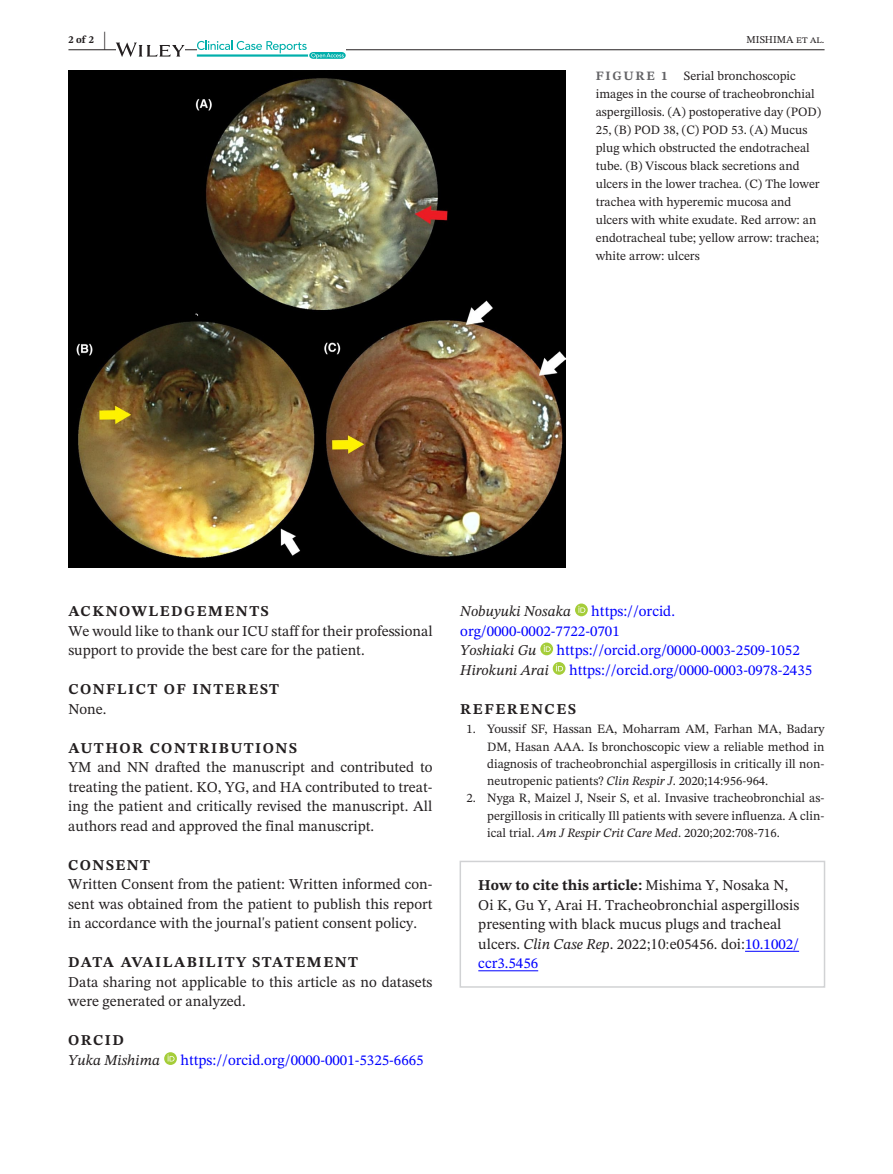
<style>
.page{position:relative;width:893px;height:1174px;background:#fff}
.page>*{position:absolute;margin:0;border:0;box-sizing:border-box;transform-origin:0 0}
.t1{font:15px/19.5px "STIX Two Text";color:#231f20}
.t2{font:15px/19.5px "STIX Two Text";color:#00f}
.t3{font:700 15px "STIX Two Text";letter-spacing:.1em;color:#231f20}
.t4{font:italic 15px "STIX Two Text";color:#231f20}
.t5{font:12.75px/18px "STIX Two Text";color:#231f20;text-align:justify}
.t6{font:700 12.75px "STIX Two Text";letter-spacing:.14em;color:#636366}
.t7{font:10.5px "STIX Two Text";color:#231f20}
.t8{font:700 10.5px "STIX Two Text";color:#231f20}
.s1{font-size:21px}
.s2{font-style:italic}
.s3{font-weight:700}
.s4{font-family:"STIX"}
.s5{color:#00f}
</style>
<div class="page">
<hr style="left:68px;top:49px;width:756px;height:1px;background:#231f20">
<svg style="left:116px;top:43px;width:69px;height:14px"></svg>
<svg style="left:197px;top:41px;width:149px;height:18px"></svg>
<svg style="left:164px;top:1052px;width:13px;height:13px"></svg>
<svg style="left:168px;top:1054px;width:6px;height:7px"></svg>
<div style="left:460px;top:860px;width:365px;height:127px;border:2px solid #d1d2d4"></div>
<hr style="left:745px;top:951px;width:54px;height:1px;background:#00f">
<hr style="left:478px;top:970px;width:60px;height:1px;background:#00f">
<svg style="left:575px;top:603px;width:13px;height:13px"></svg>
<svg style="left:578px;top:606px;width:7px;height:7px"></svg>
<svg style="left:540px;top:642px;width:13px;height:13px"></svg>
<svg style="left:544px;top:645px;width:7px;height:7px"></svg>
<svg style="left:553px;top:662px;width:12px;height:13px"></svg>
<svg style="left:556px;top:664px;width:7px;height:7px"></svg>
<img style="left:68px;top:70px;width:498px;height:498px">
<p class="t8" style="left:68px;top:32px;width:39px">2 of 2 <span class="s1">|</span></p>
<p class="t7" style="left:746px;top:32px;width:79px">MISHIMA et al.</p>
<p class="t5" style="left:596px;top:66px;width:227px;text-align:left;text-indent:88px">Serial bronchoscopic images in the course of tracheobronchial aspergillosis. (A) postoperative day (POD)<br>25, (B) POD 38, (C) POD 53. (A) Mucus plug which obstructed the endotracheal tube. (B) Viscous black secretions and ulcers in the lower trachea. (C) The lower trachea with hyperemic mucosa and ulcers with white exudate. Red arrow: an endotracheal tube; yellow arrow: trachea; white arrow: ulcers</p>
<p class="t6" style="left:596px;top:66px;width:73px">FIGURE 1</p>
<p class="t3" style="left:68px;top:600px;width:202px">ACKNOWLEDGEMENTS</p>
<p class="t1" style="left:68px;top:621px;width:366px">We would like to thank our ICU staff for their professional support to provide the best care for the patient.</p>
<p class="t3" style="left:68px;top:678px;width:212px">CONFLICT OF INTEREST</p>
<p class="t1" style="left:68px;top:699px;width:40px">None.</p>
<p class="t3" style="left:68px;top:737px;width:230px">AUTHOR CONTRIBUTIONS</p>
<p class="t1" style="left:68px;top:757px;width:366px;text-align:justify">YM and NN drafted the manuscript and contributed to treating the patient. KO, YG, and HA contributed to treat&shy;ing the patient and critically revised the manuscript. All authors read and approved the final manuscript.</p>
<p class="t3" style="left:68px;top:854px;width:83px">CONSENT</p>
<p class="t1" style="left:68px;top:874px;width:366px;text-align:justify">Written Consent from the patient: Written informed con&shy;sent was obtained from the patient to publish this report in accordance with the journal's patient consent policy.</p>
<p class="t3" style="left:68px;top:951px;width:291px">DATA AVAILABILITY STATEMENT</p>
<p class="t1" style="left:68px;top:972px;width:366px">Data sharing not applicable to this article as no datasets were generated or analyzed.</p>
<p class="t3" style="left:68px;top:1029px;width:57px">ORCID</p>
<p class="t4" style="left:68px;top:1049px;width:93px">Yuka Mishima</p>
<p class="t2" style="left:180px;top:1050px;width:245px">https://orcid.org/0000-0001-5325-6665</p>
<p class="t2" style="left:460px;top:601px;width:216px;text-indent:131px">https://orcid. org/0000-0002-7722-0701</p>
<p class="t4" style="left:460px;top:639px;width:78px">Yoshiaki Gu</p>
<p class="t2" style="left:557px;top:640px;width:245px">https://orcid.org/0000-0003-2509-1052</p>
<p class="t4" style="left:460px;top:659px;width:90px">Hirokuni Arai</p>
<p class="t2" style="left:569px;top:660px;width:245px">https://orcid.org/0000-0003-0978-2435</p>
<p class="t3" style="left:460px;top:698px;width:117px">REFERENCES</p>
<p class="t5" style="left:487px;top:720px;width:339px;line-height:17.2px;text-indent:-21px">1. Youssif SF, Hassan EA, Moharram AM, Farhan MA, Badary DM, Hasan AAA. Is bronchoscopic view a reliable method in diagnosis of tracheobronchial aspergillosis in critically ill non&shy;neutropenic patients? <span class="s2">Clin Respir J</span>. 2020;14:956-964.</p>
<p class="t5" style="left:487px;top:789px;width:339px;line-height:17.2px;text-indent:-20px">2. Nyga R, Maizel J, Nseir S, et al. Invasive tracheobronchial as&shy;pergillosis in critically Ill patients with severe influenza. A clin&shy;ical trial. <span class="s2">Am J Respir Crit Care Med</span>. 2020;202:708-716.</p>
<p class="t1" style="left:478px;top:875px;width:323px"><span class="s3">How to cite this article:</span> Mishima Y, Nosaka N, Oi K, Gu Y, Arai H. Tracheobronchial aspergillosis presenting with black mucus plugs and tracheal ulcers. <span class="s2">Clin Case Rep</span>. 2022;<span class="s4">10:</span>e05456. doi:<span class="s5">10.1002/ ccr3.5456</span></p>
<p class="t4" style="left:460px;top:600px;width:112px">Nobuyuki Nosaka</p>
</div>
